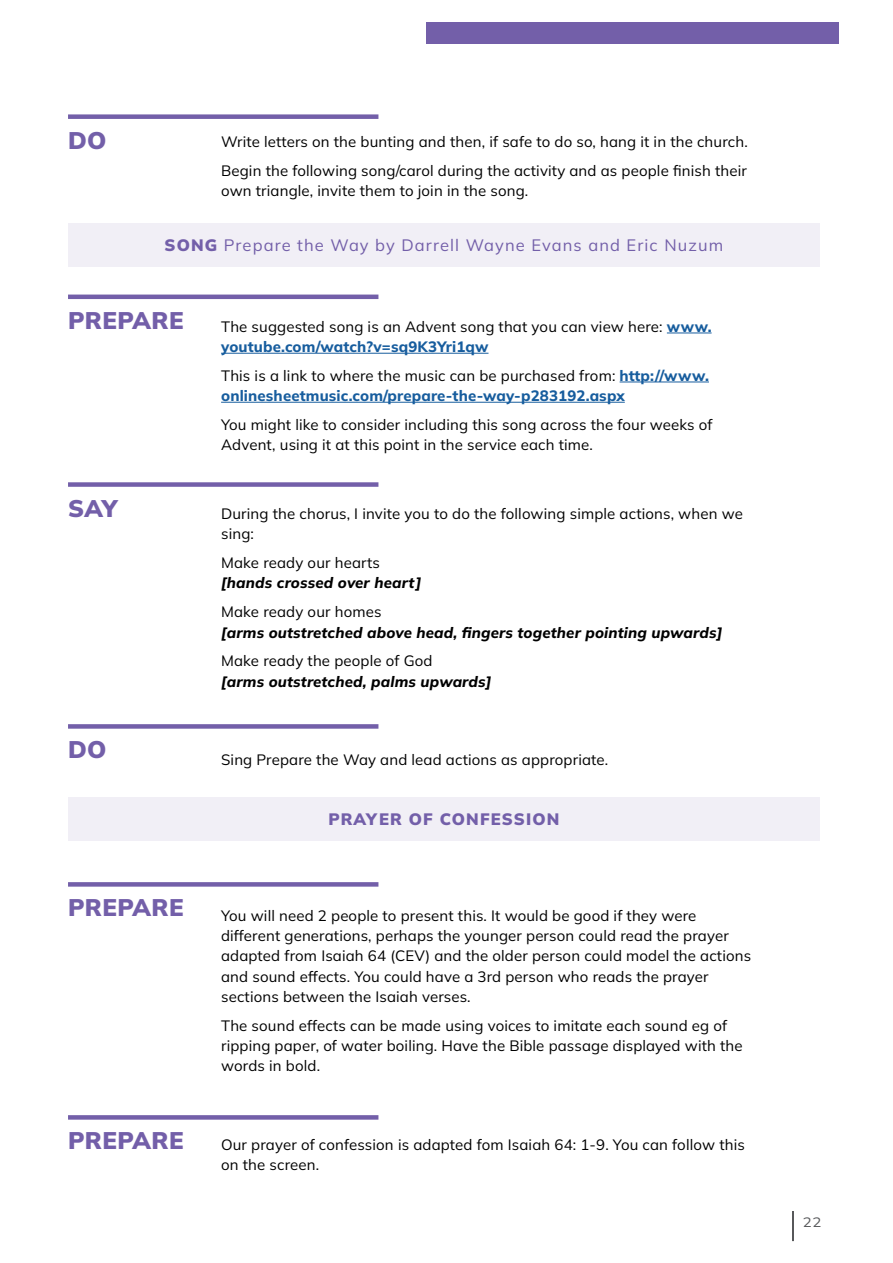
<style>
.page{position:relative;width:893px;height:1263px;background:#fff}
.page>*{position:absolute;margin:0;border:0;box-sizing:border-box;transform-origin:0 0}
.Heading_3{font:900 24px "Mulish";letter-spacing:.02em;color:#735fa9}
.Subtitle{font:16.5px "Mulish";letter-spacing:.07em;color:#735fa9}
.Subtitle-2{font:900 16.5px "Mulish";letter-spacing:.07em;color:#735fa9}
.t1{font:15px/20.2px "Mulish";letter-spacing:.01em;color:#000}
.t2{font:italic 800 15px/20.2px "Mulish";letter-spacing:.01em;color:#000}
.t3{font:800 15px/20.2px "Mulish";letter-spacing:.01em;color:#175d9e}
.t4{font:13.5px "Mulish";color:#57585a;scale:1.1 1}
.s1{font-weight:900}
.s2{font-weight:800;color:#175d9e}
.s3{font-weight:400;color:#000}
.s4{font-weight:400;font-style:normal}
</style>
<div class="page">
<hr style="left:792px;top:1212px;width:2px;height:51px;background:#57585a">
<div style="left:427px;top:22px;width:412px;height:22px;background:#735fa9"></div>
<div style="left:68px;top:114px;width:310px;height:5px;background:#735fa9"></div>
<hr style="left:68px;top:295px;width:310px;height:4px;background:#735fa9">
<div style="left:68px;top:482px;width:310px;height:5px;background:#735fa9"></div>
<div style="left:68px;top:724px;width:310px;height:5px;background:#735fa9"></div>
<div style="left:68px;top:882px;width:310px;height:5px;background:#735fa9"></div>
<div style="left:68px;top:1115px;width:310px;height:5px;background:#735fa9"></div>
<hr style="left:667px;top:333px;width:45px;height:1px;background:#175d9e">
<hr style="left:221px;top:353px;width:267px;height:1px;background:#175d9e">
<hr style="left:620px;top:382px;width:89px;height:1px;background:#175d9e">
<hr style="left:221px;top:402px;width:404px;height:1px;background:#175d9e">
<div style="left:68px;top:223px;width:752px;height:43px;background:#f1eff6"></div>
<div style="left:68px;top:797px;width:752px;height:43px;background:#f1eff6"></div>
<p class="Heading_3" style="left:68px;top:124px;width:40px">DO</p>
<p class="t1" style="left:221px;top:132px;width:528px">Write letters on the bunting and then, if safe to do so, hang it in the church.</p>
<p class="t1" style="left:221px;top:160px;width:527px">Begin the following song/carol during the activity and as people finish their own triangle, invite them to join in the song.</p>
<p class="Subtitle" style="left:165px;top:234px;width:560px"><span class="s1">SONG</span> Prepare the Way by Darrell Wayne Evans and Eric Nuzum</p>
<p class="Heading_3" style="left:68px;top:304px;width:117px">PREPARE</p>
<p class="Heading_3" style="left:68px;top:492px;width:51px">SAY</p>
<p class="Heading_3" style="left:68px;top:733px;width:40px">DO</p>
<p class="Heading_3" style="left:68px;top:891px;width:117px">PREPARE</p>
<p class="Heading_3" style="left:68px;top:1124px;width:117px">PREPARE</p>
<p class="t1" style="left:221px;top:316px;width:492px">The suggested song is an Advent song that you can view here: <span class="s2">www. youtube.com/watch?v=sq9K3Yri1qw</span></p>
<p class="t3" style="left:221px;top:365px;width:489px"><span class="s3">This is a link to where the music can be purchased from:</span> http://www. onlinesheetmusic.com/prepare-the-way-p283192.aspx</p>
<p class="t1" style="left:221px;top:414px;width:493px">You might like to consider including this song across the four weeks of<br>Advent, using it at this point in the service each time.</p>
<p class="t1" style="left:221px;top:503px;width:523px">During the chorus, I invite you to do the following simple actions, when we sing:</p>
<p class="t2" style="left:221px;top:552px;width:202px"><span class="s4">Make ready our hearts </span>[hands crossed over heart]</p>
<p class="t2" style="left:221px;top:601px;width:503px"><span class="s4">Make ready our homes<br></span>[arms outstretched above head, fingers together pointing upwards]</p>
<p class="t2" style="left:221px;top:650px;width:272px"><span class="s4">Make ready the people of God<br></span>[arms outstretched, palms upwards]</p>
<p class="t1" style="left:221px;top:749px;width:389px">Sing Prepare the Way and lead actions as appropriate.</p>
<p class="Subtitle-2" style="left:328px;top:808px;width:232px">PRAYER OF CONFESSION</p>
<p class="t1" style="left:221px;top:905px;width:532px">You will need 2 people to present this. It would be good if they were different generations, perhaps the younger person could read the prayer adapted from Isaiah 64 (CEV) and the older person could model the actions and sound effects. You could have a 3rd person who reads the prayer sections between the Isaiah verses.</p>
<p class="t1" style="left:221px;top:1015px;width:523px">The sound effects can be made using voices to imitate each sound eg of ripping paper, of water boiling. Have the Bible passage displayed with the words in bold.</p>
<p class="t1" style="left:221px;top:1134px;width:525px">Our prayer of confession is adapted fom Isaiah 64: 1-9. You can follow this on the screen.</p>
<p class="t4" style="left:803px;top:1213px;width:18px">22</p>
</div>
